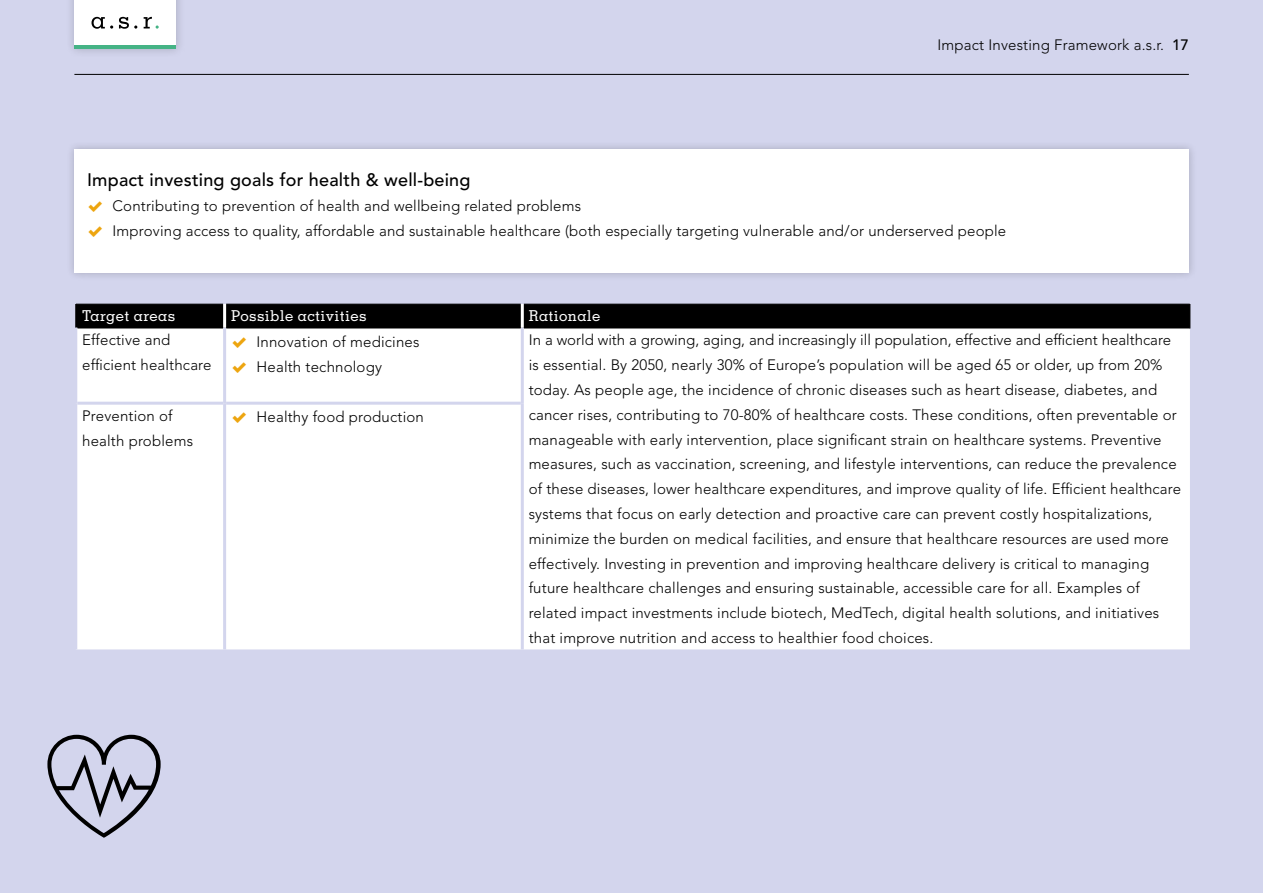
<style>
.page{position:relative;width:1263px;height:893px;background:#d3d5ed}
.page>*{position:absolute;margin:0;border:0;box-sizing:border-box;transform-origin:0 0}
.t1{font:500 18px "Avenir LT Std";letter-spacing:.01em;color:#000}
.t2{font:300 15px/24.8px "Avenir LT Std";letter-spacing:.01em;color:#000}
.t3{font:500 15px "Memphis LT Std";letter-spacing:.025em;color:#fff}
.s1{font-weight:500}
</style>
<div class="page">
<div style="left:66px;top:141px;width:1132px;height:140px;background:#000;opacity:.2"></div>
<div style="left:74px;top:149px;width:1115px;height:124px;background:#fff"></div>
<div style="left:77px;top:328px;width:1113px;height:321px;background:#fff"></div>
<div style="left:76px;top:304px;width:1115px;height:24px;background:#000"></div>
<hr style="left:223px;top:304px;width:3px;height:24px;background:#fff">
<hr style="left:521px;top:304px;width:3px;height:24px;background:#fff">
<hr style="left:77px;top:327px;width:146px;height:1px;background:#000">
<hr style="left:226px;top:327px;width:295px;height:1px;background:#000">
<hr style="left:524px;top:327px;width:666px;height:1px;background:#000">
<hr style="left:223px;top:328px;width:3px;height:75px;background:#d3d5ed">
<hr style="left:521px;top:328px;width:3px;height:75px;background:#d3d5ed">
<hr style="left:77px;top:402px;width:146px;height:3px;background:#d3d5ed">
<hr style="left:226px;top:402px;width:295px;height:3px;background:#d3d5ed">
<hr style="left:223px;top:403px;width:3px;height:246px;background:#d3d5ed">
<hr style="left:521px;top:403px;width:3px;height:246px;background:#d3d5ed">
<svg style="left:47px;top:735px;width:114px;height:103px"></svg>
<div style="left:65px;top:0;width:120px;height:59px;background:#000;opacity:.2"></div>
<div style="left:74px;top:0;width:102px;height:49px;background:#fff"></div>
<svg style="left:144px;top:17px;width:15px;height:12px"></svg>
<svg style="left:92px;top:17px;width:21px;height:12px"></svg>
<svg style="left:119px;top:17px;width:18px;height:12px"></svg>
<hr style="left:74px;top:46px;width:102px;height:3px;background:#45b385">
<hr style="left:74px;top:74px;width:1115px;height:1px;background:#000">
<svg style="left:232px;top:337px;width:14px;height:11px"></svg>
<svg style="left:232px;top:362px;width:14px;height:11px"></svg>
<svg style="left:232px;top:412px;width:14px;height:11px"></svg>
<p class="t2" style="left:937px;top:32px;width:253px">Impact Investing Framework a.s.r. <span class="s1">17</span></p>
<p class="t1" style="left:87px;top:169px;width:385px">Impact investing goals for health &amp; well-being</p>
<p class="t2" style="left:113px;top:193px;width:895px">Contributing to prevention of health and wellbeing related problems<br>Improving access to quality, affordable and sustainable healthcare (both especially targeting vulnerable and/or underserved people</p>
<p class="t3" style="left:82px;top:307px;width:95px">Target areas</p>
<p class="t3" style="left:231px;top:307px;width:137px">Possible activities</p>
<p class="t3" style="left:529px;top:307px;width:73px">Rationale</p>
<p class="t2" style="left:82px;top:328px;width:131px">Effective and efficient healthcare</p>
<p class="t2" style="left:256px;top:330px;width:164px">Innovation of medicines<br>Health technology</p>
<p class="t2" style="left:529px;top:328px;width:654px">In a world with a growing, aging, and increasingly ill population, effective and efficient healthcare is essential. By 2050, nearly 30% of Europe’s population will be aged 65 or older, up from 20% today. As people age, the incidence of chronic diseases such as heart disease, diabetes, and cancer rises, contributing to 70-80% of healthcare costs. These conditions, often preventable or manageable with early intervention, place significant strain on healthcare systems. Preventive measures, such as vaccination, screening, and lifestyle interventions, can reduce the prevalence of these diseases, lower healthcare expenditures, and improve quality of life. Efficient healthcare systems that focus on early detection and proactive care can prevent costly hospitalizations, minimize the burden on medical facilities, and ensure that healthcare resources are used more effectively. Investing in prevention and improving healthcare delivery is critical to managing future healthcare challenges and ensuring sustainable, accessible care for all. Examples of related impact investments include biotech, MedTech, digital health solutions, and initiatives that improve nutrition and access to healthier food choices.</p>
<p class="t2" style="left:82px;top:403px;width:112px">Prevention of health problems</p>
<p class="t2" style="left:256px;top:404px;width:169px">Healthy food production</p>
</div>
